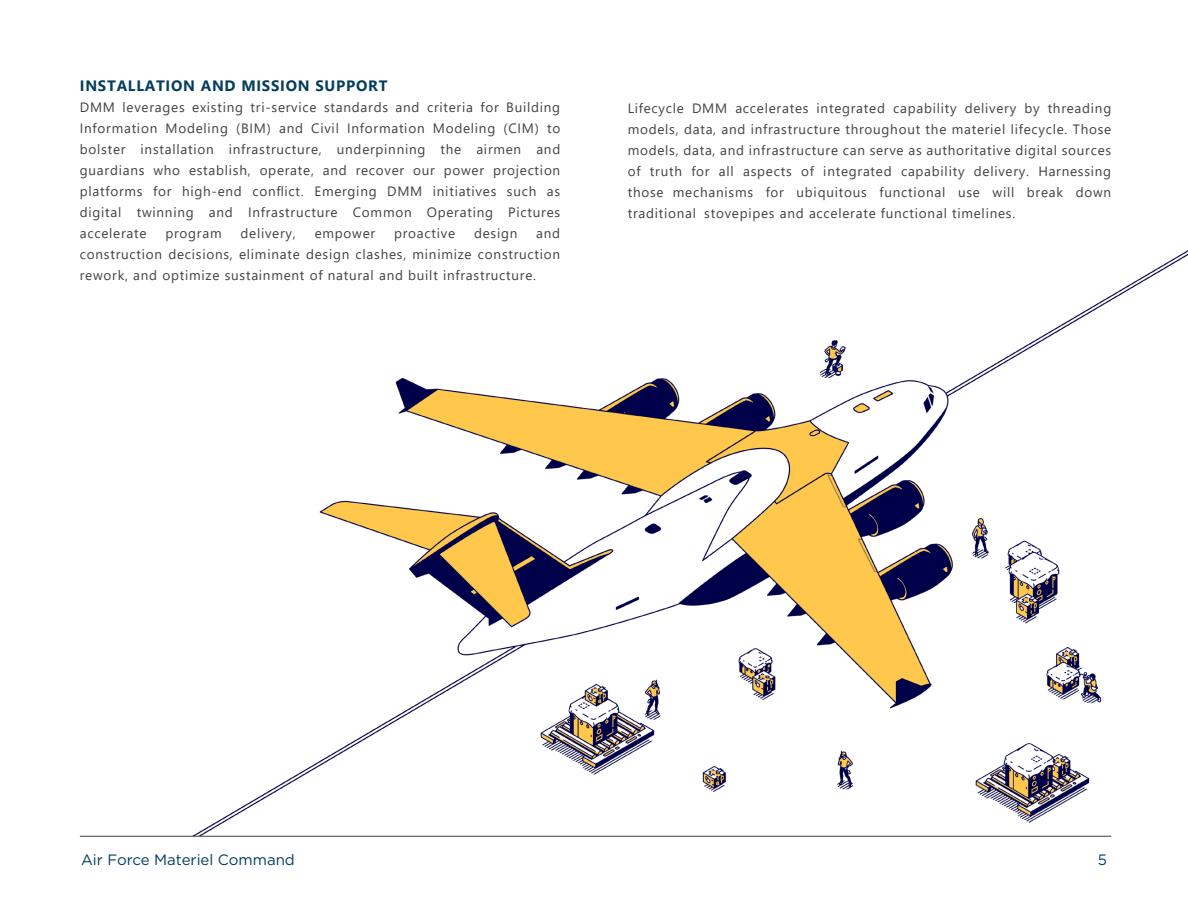
<style>
.page{position:relative;width:1188px;height:918px;background:#fff}
.page>*{position:absolute;margin:0;border:0;box-sizing:border-box;transform-origin:0 0}
.t1{font:700 15px "Segoe UI";letter-spacing:.05em;color:#043d5c}
.t2{font:15px "Gotham";color:#043d5c}
.t3{font:13.5px/21px "Segoe UI";letter-spacing:.055em;color:#414042;text-align:justify}
</style>
<div class="page">
<hr style="left:80px;top:836px;width:1031px;height:1px;background:#414042">
<img style="left:171px;top:250px;width:1017px;height:586px">
<p class="t1" style="left:80px;top:71px;width:309px">INSTALLATION AND MISSION SUPPORT</p>
<p class="t3" style="left:80px;top:96px;width:482px">DMM leverages existing tri-service standards and criteria for Building Information Modeling (BIM) and Civil Information Modeling (CIM) to bolster installation infrastructure, underpinning the airmen and guardians who establish, operate, and recover our power projection platforms for high-end conflict. Emerging DMM initiatives such as digital twinning and Infrastructure Common Operating Pictures accelerate</p>
<p class="t3" style="left:165px;top:222px;width:58px">program</p>
<p class="t3" style="left:241px;top:222px;width:57px">delivery,</p>
<p class="t3" style="left:315px;top:222px;width:62px">empower</p>
<p class="t3" style="left:394px;top:222px;width:63px">proactive</p>
<p class="t3" style="left:474px;top:222px;width:45px">design</p>
<p class="t3" style="left:80px;top:222px;width:482px;text-indent:456px">and construction decisions, eliminate design clashes, minimize construction rework, and optimize sustainment of natural and built infrastructure.</p>
<p class="t3" style="left:628px;top:96px;width:485px">Lifecycle DMM accelerates integrated capability delivery by threading models, data, and infrastructure throughout the materiel lifecycle. Those models, data, and infrastructure can serve as authoritative digital sources of truth for all aspects of integrated capability delivery. Harnessing those mechanisms for ubiquitous functional use will break down traditional stovepipes and accelerate functional timelines.</p>
<p class="t2" style="left:81px;top:851px;width:215px">Air Force Materiel Command</p>
<p class="t2" style="left:1098px;top:851px;width:11px">5</p>
</div>
